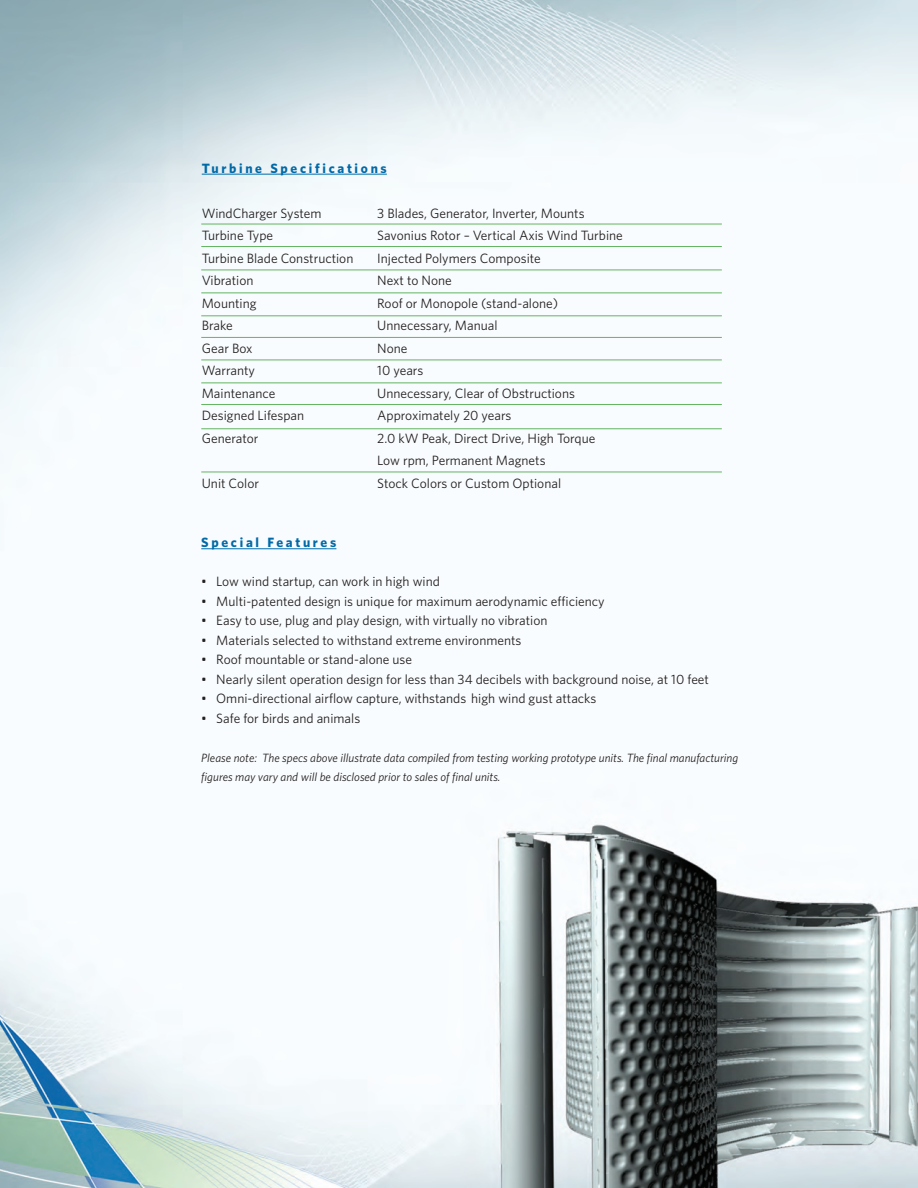
<style>
.page{position:relative;width:918px;height:1188px;background:#fff}
.page>*{position:absolute;margin:0;border:0;box-sizing:border-box;transform-origin:0 0}
.t1{font:13.5px/22.5px "Whitney";color:#231f20}
.t2{font:700 13.5px "Whitney";letter-spacing:.2em;color:#006aa8}
.t3{font:italic 12px/19.5px "Whitney";color:#231f20}
</style>
<div class="page">
<img style="left:0;top:0;width:918px;height:1188px">
<hr style="left:201px;top:548px;width:135px;height:1px;background:#006aa8">
<hr style="left:202px;top:174px;width:185px;height:1px;background:#006aa8">
<hr style="left:201px;top:224px;width:521px;height:1px;background:#63b460">
<hr style="left:201px;top:246px;width:521px;height:1px;background:#63b460">
<hr style="left:201px;top:270px;width:521px;height:1px;background:#63b460">
<hr style="left:201px;top:292px;width:521px;height:1px;background:#63b460">
<hr style="left:201px;top:315px;width:521px;height:1px;background:#63b460">
<hr style="left:201px;top:337px;width:521px;height:1px;background:#63b460">
<hr style="left:201px;top:360px;width:521px;height:1px;background:#63b460">
<hr style="left:201px;top:382px;width:521px;height:1px;background:#63b460">
<hr style="left:201px;top:404px;width:521px;height:1px;background:#63b460">
<hr style="left:201px;top:428px;width:521px;height:1px;background:#63b460">
<hr style="left:201px;top:472px;width:521px;height:1px;background:#63b460">
<p class="t2" style="left:202px;top:159px;width:187px">Turbine Specifications</p>
<p class="t1" style="left:202px;top:202px;width:121px">WindCharger System</p>
<p class="t1" style="left:377px;top:202px;width:209px">3 Blades, Generator, Inverter, Mounts</p>
<p class="t1" style="left:202px;top:224px;width:73px">Turbine Type</p>
<p class="t1" style="left:377px;top:224px;width:247px">Savonius Rotor – Vertical Axis Wind Turbine</p>
<p class="t1" style="left:202px;top:247px;width:153px">Turbine Blade Construction</p>
<p class="t1" style="left:377px;top:247px;width:165px">Injected Polymers Composite</p>
<p class="t1" style="left:202px;top:269px;width:53px">Vibration</p>
<p class="t1" style="left:377px;top:269px;width:76px">Next to None</p>
<p class="t1" style="left:202px;top:292px;width:56px">Mounting</p>
<p class="t1" style="left:377px;top:292px;width:182px">Roof or Monopole (stand-alone)</p>
<p class="t1" style="left:202px;top:314px;width:32px">Brake</p>
<p class="t1" style="left:377px;top:314px;width:122px">Unnecessary, Manual</p>
<p class="t1" style="left:202px;top:337px;width:52px">Gear Box</p>
<p class="t1" style="left:377px;top:337px;width:32px">None</p>
<p class="t1" style="left:202px;top:359px;width:55px">Warranty</p>
<p class="t1" style="left:377px;top:359px;width:48px">10 years</p>
<p class="t1" style="left:202px;top:382px;width:75px">Maintenance</p>
<p class="t1" style="left:377px;top:382px;width:199px">Unnecessary, Clear of Obstructions</p>
<p class="t1" style="left:202px;top:404px;width:104px">Designed Lifespan</p>
<p class="t1" style="left:377px;top:404px;width:136px">Approximately 20 years</p>
<p class="t1" style="left:202px;top:427px;width:58px">Generator</p>
<p class="t1" style="left:377px;top:427px;width:220px">2.0 kW Peak, Direct Drive, High Torque<br>Low rpm, Permanent Magnets</p>
<p class="t1" style="left:202px;top:472px;width:59px">Unit Color</p>
<p class="t1" style="left:377px;top:472px;width:185px">Stock Colors or Custom Optional</p>
<p class="t2" style="left:201px;top:534px;width:137px">Special Features</p>
<p class="t1" style="left:201px;top:570px;width:240px">• Low wind startup, can work in high wind</p>
<p class="t1" style="left:201px;top:590px;width:405px">• Multi-patented design is unique for maximum aerodynamic efficiency</p>
<p class="t1" style="left:201px;top:609px;width:348px">• Easy to use, plug and play design, with virtually no vibration</p>
<p class="t1" style="left:201px;top:629px;width:322px">• Materials selected to withstand extreme environments</p>
<p class="t1" style="left:201px;top:648px;width:212px">• Roof mountable or stand-alone use</p>
<p class="t1" style="left:201px;top:668px;width:509px">• Nearly silent operation design for less than 34 decibels with background noise, at 10 feet</p>
<p class="t1" style="left:201px;top:687px;width:397px">• Omni-directional airflow capture, withstands high wind gust attacks</p>
<p class="t1" style="left:201px;top:707px;width:160px">• Safe for birds and animals</p>
<p class="t3" style="left:201px;top:748px;width:538px">Please note: The specs above illustrate data compiled from testing working prototype units. The final manufacturing figures may vary and will be disclosed prior to sales of final units.</p>
</div>
